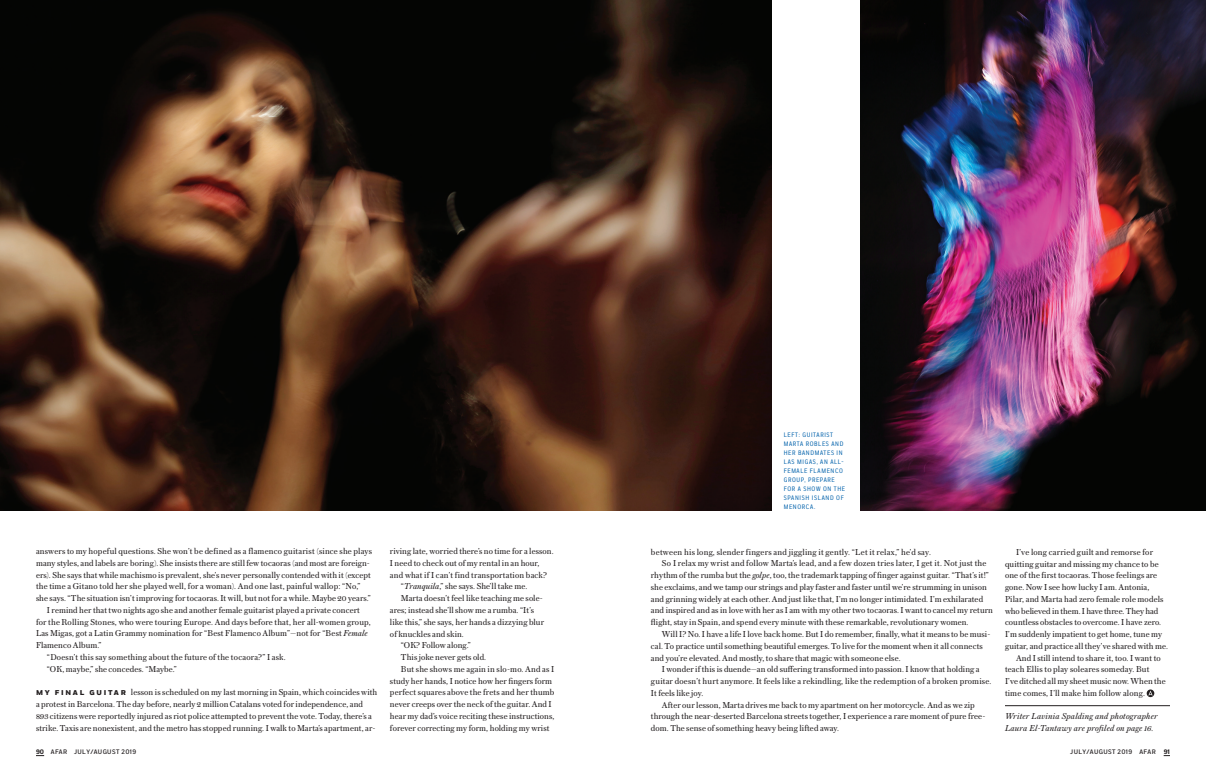
<style>
.page{position:relative;width:1206px;height:779px;background:#fff}
.page>*{position:absolute;margin:0;border:0;box-sizing:border-box;transform-origin:0 0}
.t1{font:9px/11.8px "Austin Text";letter-spacing:.01em;color:#231f20}
.t2{font:italic 9px/11.8px "Austin Text";letter-spacing:.025em;color:#231f20}
.t3{font:6.5px/9px "Fort Comp AFAR";letter-spacing:.1em;color:#0161ab}
.t4{font:500 6.5px "Fort Cond AFAR";letter-spacing:.055em;color:#231f20}
.s1{font-style:italic}
.s2{font-family:"Fort AFAR";font-weight:800;font-size:7px}
.s3{font-weight:700}
</style>
<div class="page">
<img style="left:860px;top:0;width:346px;height:510px">
<img style="left:0;top:0;width:772px;height:510px">
<hr style="left:1005px;top:705px;width:165px;height:1px;background:#231f20">
<svg style="left:1147px;top:689px;width:7px;height:8px"></svg>
<svg style="left:1148px;top:690px;width:5px;height:5px"></svg>
<p class="t1" style="left:36px;top:545px;width:337px">answers to my hopeful questions. She won’t be defined as a flamenco guitarist (since she plays</p>
<p class="t1" style="left:36px;top:556px;width:335px">many styles, and labels are boring). She insists there are still few tocaoras (and most are foreign-</p>
<p class="t1" style="left:36px;top:568px;width:336px">ers). She says that while machismo is prevalent, she’s never personally contended with it (except</p>
<p class="t1" style="left:36px;top:580px;width:326px">the time a Gitano told her she played well, for a woman). And one last, painful wallop: “No,”</p>
<p class="t1" style="left:36px;top:592px;width:336px">she says. “The situation isn’t improving for tocaoras. It will, but not for a while. Maybe 20 years.”</p>
<p class="t1" style="left:47px;top:603px;width:314px">I remind her that two nights ago she and another female guitarist played a private concert</p>
<p class="t1" style="left:36px;top:615px;width:336px">for the Rolling Stones, who were touring Europe. And days before that, her all-women group,</p>
<p class="t1" style="left:36px;top:627px;width:333px">Las Migas, got a Latin Grammy nomination for “Best Flamenco Album”—not for “Best <span class="s1">Female</span></p>
<p class="t1" style="left:36px;top:639px;width:67px">Flamenco Album.”</p>
<p class="t1" style="left:47px;top:650px;width:240px">“Doesn’t this say something about the future of the tocaora?” I ask.</p>
<p class="t1" style="left:47px;top:662px;width:131px">“OK, maybe,” she concedes. “Maybe.”</p>
<p class="t1" style="left:36px;top:686px;width:343px"><span class="s2">M Y F I N A L G U I T A R</span> lesson is scheduled on my last morning in Spain, which coincides with a protest in Barcelona. The day before, nearly 2 million Catalans voted for independence, and 893 citizens were reportedly injured as riot police attempted to prevent the vote. Today, there’s a strike. Taxis are nonexistent, and the metro has stopped running. I walk to Marta’s apartment, ar-</p>
<p class="t1" style="left:390px;top:545px;width:165px">riving late, worried there’s no time for a lesson.</p>
<p class="t1" style="left:390px;top:556px;width:151px">I need to check out of my rental in an hour,</p>
<p class="t1" style="left:390px;top:568px;width:159px">and what if I can’t find transportation back?</p>
<p class="t1" style="left:401px;top:580px;width:128px">“<span class="s1">Tranquila</span>,” she says. She’ll take me.</p>
<p class="t1" style="left:401px;top:592px;width:143px">Marta doesn’t feel like teaching me sole-</p>
<p class="t1" style="left:390px;top:603px;width:145px">ares; instead she’ll show me a rumba. “It’s</p>
<p class="t1" style="left:390px;top:615px;width:156px">like this,” she says, her hands a dizzying blur</p>
<p class="t1" style="left:390px;top:627px;width:75px">of knuckles and skin.</p>
<p class="t1" style="left:401px;top:639px;width:71px">“OK? Follow along.”</p>
<p class="t1" style="left:401px;top:650px;width:87px">This joke never gets old.</p>
<p class="t1" style="left:401px;top:662px;width:155px">But she shows me again in slo-mo. And as I</p>
<p class="t1" style="left:390px;top:674px;width:164px">study her hands, I notice how her fingers form</p>
<p class="t1" style="left:390px;top:686px;width:166px">perfect squares above the frets and her thumb</p>
<p class="t1" style="left:390px;top:698px;width:163px">never creeps over the neck of the guitar. And I</p>
<p class="t1" style="left:390px;top:709px;width:166px">hear my dad’s voice reciting these instructions,</p>
<p class="t1" style="left:390px;top:721px;width:161px">forever correcting my form, holding my wrist</p>
<p class="t3" style="left:784px;top:430px;width:63px">LEFT: GUITARIST<br>MARTA ROBLES AND<br>HER BANDMATES IN<br>LAS MIGAS, AN ALL-<br>FEMALE FLAMENCO<br>GROUP, PREPARE<br>FOR A SHOW ON THE<br>SPANISH ISLAND OF<br>MENORCA.</p>
<p class="t1" style="left:651px;top:545px;width:281px">between his long, slender fingers and jiggling it gently. “Let it relax,” he’d say.</p>
<p class="t1" style="left:662px;top:557px;width:326px">So I relax my wrist and follow Marta’s lead, and a few dozen tries later, I get it. Not just the</p>
<p class="t1" style="left:651px;top:569px;width:339px">rhythm of the rumba but the <span class="s1">golpe</span>, too, the trademark tapping of finger against guitar. “That’s it!”</p>
<p class="t1" style="left:651px;top:580px;width:338px">she exclaims, and we tamp our strings and play faster and faster until we’re strumming in unison</p>
<p class="t1" style="left:651px;top:592px;width:334px">and grinning widely at each other. And just like that, I’m no longer intimidated. I’m exhilarated</p>
<p class="t1" style="left:651px;top:604px;width:343px">and inspired and as in love with her as I am with my other two tocaoras. I want to cancel my return</p>
<p class="t1" style="left:651px;top:616px;width:319px">flight, stay in Spain, and spend every minute with these remarkable, revolutionary women.</p>
<p class="t1" style="left:662px;top:628px;width:330px">Will I? No. I have a life I love back home. But I do remember, finally, what it means to be musi-</p>
<p class="t1" style="left:651px;top:639px;width:333px">cal. To practice until something beautiful emerges. To live for the moment when it all connects</p>
<p class="t1" style="left:651px;top:651px;width:251px">and you’re elevated. And mostly, to share that magic with someone else.</p>
<p class="t1" style="left:662px;top:663px;width:319px">I wonder if this is duende—an old suffering transformed into passion. I know that holding a</p>
<p class="t1" style="left:651px;top:675px;width:342px">guitar doesn’t hurt anymore. It feels like a rekindling, like the redemption of a broken promise.</p>
<p class="t1" style="left:651px;top:686px;width:54px">It feels like joy.</p>
<p class="t1" style="left:662px;top:698px;width:314px">After our lesson, Marta drives me back to my apartment on her motorcycle. And as we zip</p>
<p class="t1" style="left:651px;top:710px;width:336px">through the near-deserted Barcelona streets together, I experience a rare moment of pure free-</p>
<p class="t1" style="left:651px;top:722px;width:190px">dom. The sense of something heavy being lifted away.</p>
<p class="t1" style="left:1016px;top:545px;width:139px">I’ve long carried guilt and remorse for</p>
<p class="t1" style="left:1005px;top:557px;width:155px">quitting guitar and missing my chance to be</p>
<p class="t1" style="left:1005px;top:569px;width:154px">one of the first tocaoras. Those feelings are</p>
<p class="t1" style="left:1005px;top:581px;width:146px">gone. Now I see how lucky I am. Antonia,</p>
<p class="t1" style="left:1005px;top:592px;width:160px">Pilar, and Marta had zero female role models</p>
<p class="t1" style="left:1005px;top:604px;width:155px">who believed in them. I have three. They had</p>
<p class="t1" style="left:1005px;top:616px;width:158px">countless obstacles to overcome. I have zero.</p>
<p class="t1" style="left:1005px;top:628px;width:159px">I’m suddenly impatient to get home, tune my</p>
<p class="t1" style="left:1005px;top:639px;width:165px">guitar, and practice all they’ve shared with me.</p>
<p class="t1" style="left:1016px;top:651px;width:146px">And I still intend to share it, too. I want to</p>
<p class="t1" style="left:1005px;top:663px;width:146px">teach Ellis to play soleares someday. But</p>
<p class="t1" style="left:1005px;top:675px;width:162px">I’ve ditched all my sheet music now. When the</p>
<p class="t1" style="left:1005px;top:686px;width:141px">time comes, I’ll make him follow along.</p>
<p class="t2" style="left:1005px;top:710px;width:154px">Writer Lavinia Spalding and photographer<br>Laura El-Tantawy are profiled on page 16.</p>
<p class="t4" style="left:36px;top:747px;width:102px"><span class="s3">90</span> AFAR JULY/AUGUST 2019</p>
<p class="t4" style="left:1070px;top:747px;width:101px">JULY/AUGUST 2019 AFAR <span class="s3">91</span></p>
</div>
